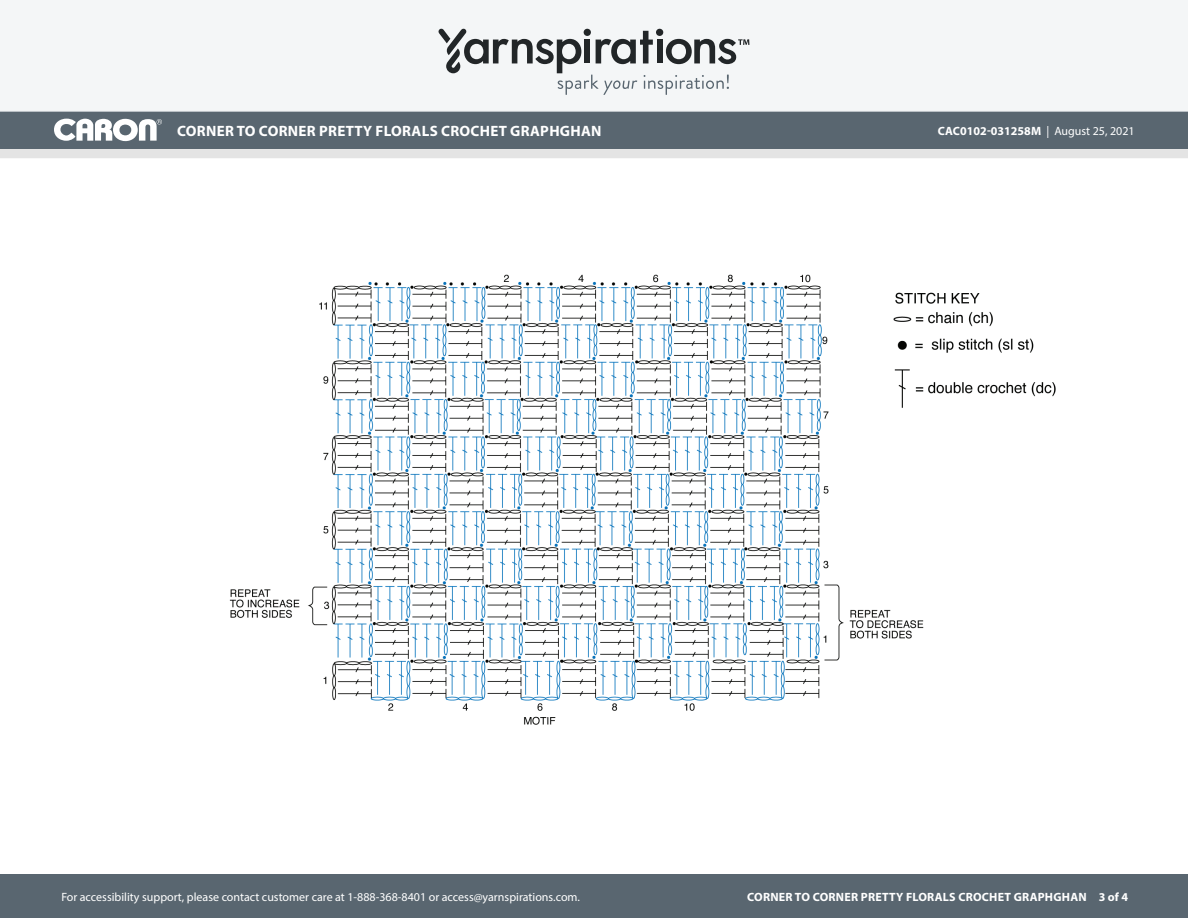
<style>
.page{position:relative;width:1188px;height:918px;background:#fff}
.page>*{position:absolute;margin:0;border:0;box-sizing:border-box;transform-origin:0 0}
.t1{font:700 15px "Myriad Pro";letter-spacing:.02em;color:#fff}
.t2{font:12px "Myriad Pro";color:#fff}
.t3{font:700 12px "Myriad Pro";letter-spacing:.02em;color:#fff}
.t4{font:700 12px "Myriad Pro";color:#fff}
.s1{font-weight:400}
</style>
<div class="page">
<div style="left:0;top:875px;width:1188px;height:43px;background:#596670"></div>
<div style="left:0;top:149px;width:1188px;height:9px;background:#e4e4e4"></div>
<div style="left:0;top:111px;width:1188px;height:38px;background:#596670"></div>
<div style="left:0;top:0;width:1188px;height:112px;background:#f4f6f7"></div>
<svg style="left:438px;top:29px;width:311px;height:66px"></svg>
<svg style="left:54px;top:119px;width:108px;height:22px"></svg>
<img style="left:229px;top:274px;width:695px;height:451px">
<img style="left:884px;top:284px;width:172px;height:132px">
<p class="t1" style="left:177px;top:121px;width:426px">CORNER TO CORNER PRETTY FLORALS CROCHET GRAPHGHAN</p>
<p class="t4" style="left:938px;top:123px;width:199px">CAC0102-031258M <span class="s1">| August 25, 2021</span></p>
<p class="t2" style="left:61px;top:889px;width:520px">For accessibility support, please contact customer care at 1-888-368-8401 or access@yarnspirations.com.</p>
<p class="t3" style="left:747px;top:889px;width:382px">CORNER TO CORNER PRETTY FLORALS CROCHET GRAPHGHAN 3 of 4</p>
</div>
